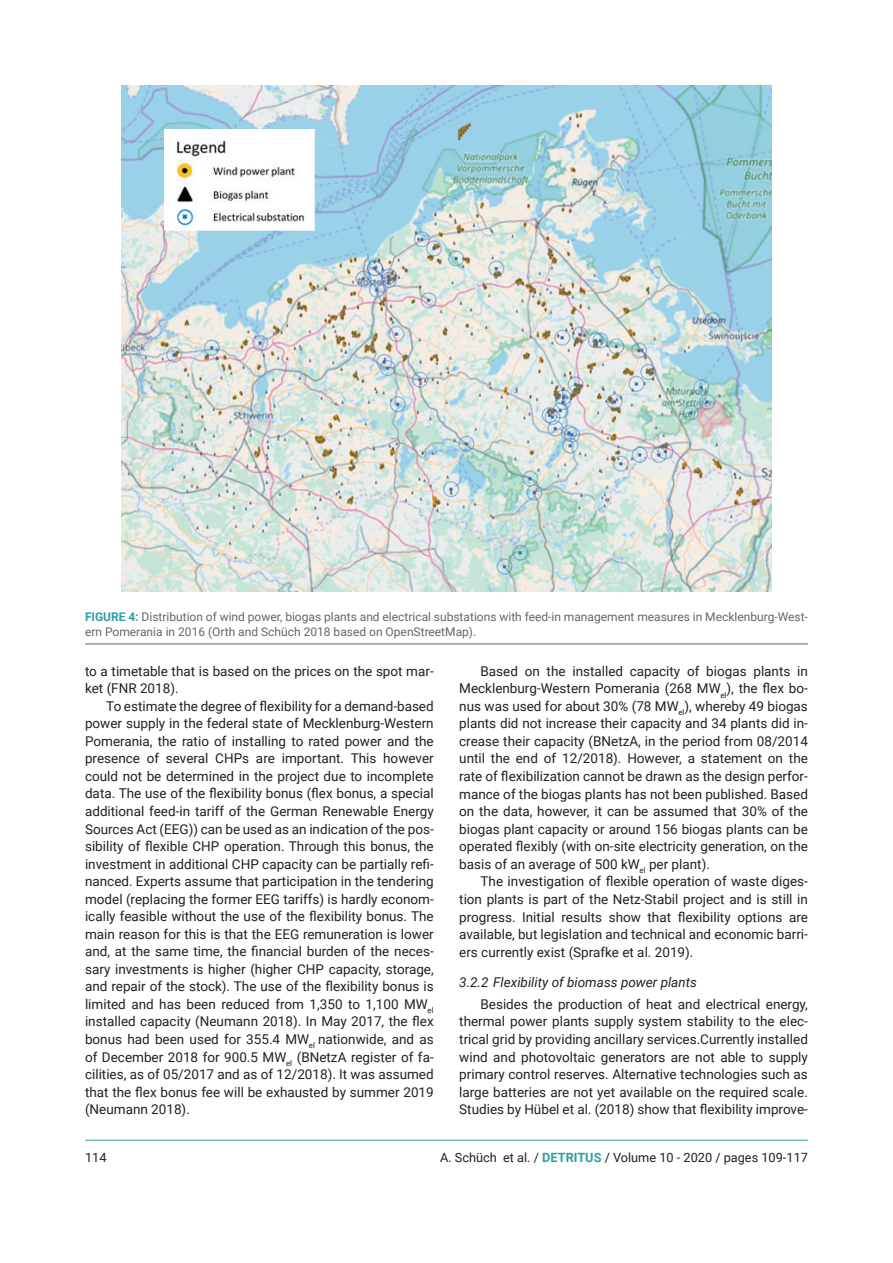
<style>
.page{position:relative;width:893px;height:1263px;background:#fff}
.page>*{position:absolute;margin:0;border:0;box-sizing:border-box;transform-origin:0 0}
.t1{font:13.5px/17.5px "Roboto";color:#231f20;text-align:justify}
.t2{font:italic 13.5px "Roboto";color:#231f20}
.t3{font:12.75px "Roboto";color:#231f20}
.t4{font:12px/14.4px "Roboto";color:#5f686b}
.s1{font-weight:700;color:#2d9fa2}
</style>
<div class="page">
<hr style="left:85px;top:1140px;width:723px;height:1px;background:#2d9fa2">
<img style="left:121px;top:85px;width:651px;height:506px">
<hr style="left:85px;top:644px;width:723px;height:1px;background:#5f686b">
<p class="t4" style="left:85px;top:609px;width:724px"><span class="s1">FIGURE 4:</span> Distribution of wind power, biogas plants and electrical substations with feed-in management measures in Mecklenburg-West&shy;ern Pomerania in 2016 (Orth and Schüch 2018 based on OpenStreetMap).</p>
<p class="t1" style="left:85px;top:661px;width:350px">to a timetable that is based on the prices on the spot mar&shy;ket (FNR 2018).</p>
<p class="t1" style="left:85px;top:697px;width:350px;text-indent:21px">To estimate the degree of flexibility for a demand-based power supply in the federal state of Mecklenburg-Western Pomerania, the ratio of installing to rated power and the presence of several CHPs are important. This however could not be determined in the project due to incomplete data. The use of the flexibility bonus (flex bonus, a special additional feed-in tariff of the German Renewable Energy Sources Act (EEG)) can be used as an indication of the pos&shy;sibility of flexible CHP operation. Through this bonus, the investment in additional CHP capacity can be partially refi&shy;nanced. Experts assume that participation in the tendering model (replacing the former EEG tariffs) is hardly econom&shy;ically feasible without the use of the flexibility bonus. The main reason for this is that the EEG remuneration is lower and, at the same time, the financial burden of the neces&shy;sary investments is higher (higher CHP capacity, storage, and repair of the stock). The use of the flexibility bonus is limited and has been reduced from 1,350 to 1,100 MW<sub>el </sub>installed capacity (Neumann 2018). In May 2017, the flex bonus had been used for 355.4 MW<sub>el</sub> nationwide, and as of December 2018 for 900.5 MW<sub>el</sub> (BNetzA register of fa&shy;cilities, as of 05/2017 and as of 12/2018). It was assumed that the flex bonus fee will be exhausted by summer 2019 (Neumann 2018).</p>
<p class="t1" style="left:459px;top:661px;width:350px;text-indent:21px">Based on the installed capacity of biogas plants in Mecklenburg-Western Pomerania (268 MW<sub>el</sub>), the flex bo&shy;nus was used for about 30% (78 MW<sub>el</sub>), whereby 49 biogas plants did not increase their capacity and 34 plants did in&shy;crease their capacity (BNetzA, in the period from 08/2014 until the end of 12/2018). However, a statement on the rate of flexibilization cannot be drawn as the design perfor&shy;mance of the biogas plants has not been published. Based on the data, however, it can be assumed that 30% of the biogas plant capacity or around 156 biogas plants can be operated flexibly (with on-site electricity generation, on the basis of an average of 500 kW<sub>el</sub> per plant).</p>
<p class="t1" style="left:459px;top:872px;width:350px;text-indent:21px">The investigation of flexible operation of waste diges&shy;tion plants is part of the Netz-Stabil project and is still in progress. Initial results show that flexibility options are available, but legislation and technical and economic barri&shy;ers currently exist (Sprafke et al. 2019).</p>
<p class="t2" style="left:459px;top:973px;width:239px">3.2.2 Flexibility of biomass power plants</p>
<p class="t1" style="left:459px;top:995px;width:350px;text-indent:21px">Besides the production of heat and electrical energy, thermal power plants supply system stability to the elec&shy;trical grid by providing ancillary services.Currently installed wind and photovoltaic generators are not able to supply primary control reserves. Alternative technologies such as large batteries are not yet available on the required scale.<br>Studies by Hübel et al. (2018) show that flexibility improve-</p>
<p class="t3" style="left:85px;top:1148px;width:23px">114</p>
<p class="t3" style="left:440px;top:1148px;width:369px">A. Schüch et al. / <span class="s1">DETRITUS</span> / Volume 10 - 2020 / pages 109-117</p>
</div>
